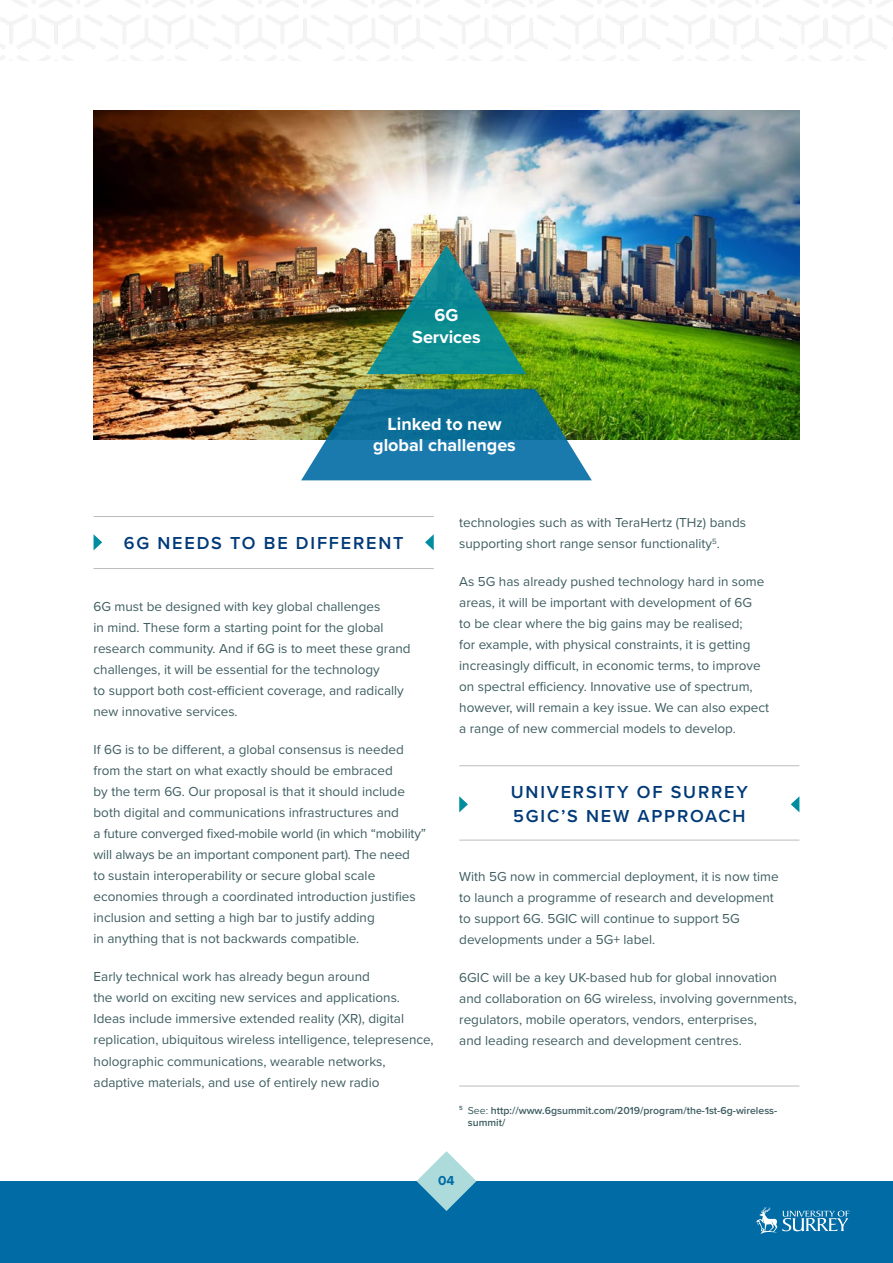
<style>
.page{position:relative;width:893px;height:1263px;background:#fff}
.page>*{position:absolute;margin:0;border:0;box-sizing:border-box;transform-origin:0 0}
.t1{font:600 18px/24px "Proxima Nova";letter-spacing:.1em;color:#003a78}
.t2{font:700 18px/21.6px "Proxima Nova";color:#fff;text-align:center}
.t3{font:13.5px/21px "Proxima Nova";color:#3e5d61}
.t4{font:700 13.5px "Proxima Nova";color:#006ba4}
.t5{font:600 10.5px/12.6px "Proxima Nova";color:#3e5d61}
.s1{font-weight:400}
</style>
<div class="page">
<img style="left:94px;top:111px;width:705px;height:328px">
<img style="left:367px;top:245px;width:159px;height:129px">
<svg style="left:301px;top:389px;width:291px;height:91px;background:#2a7c92"></svg>
<div style="left:0;top:1181px;width:893px;height:82px;background:#006ba4"></div>
<svg style="left:417px;top:1151px;width:59px;height:60px"></svg>
<svg style="left:756px;top:1207px;width:93px;height:27px"></svg>
<hr style="left:459px;top:765px;width:340px;height:1px;background:#bcbcbc">
<hr style="left:459px;top:840px;width:340px;height:1px;background:#bcbcbc">
<svg style="left:459px;top:796px;width:9px;height:16px"></svg>
<hr style="left:94px;top:516px;width:340px;height:1px;background:#bcbcbc">
<hr style="left:94px;top:568px;width:340px;height:1px;background:#bcbcbc">
<svg style="left:94px;top:534px;width:8px;height:16px"></svg>
<svg style="left:425px;top:534px;width:9px;height:16px"></svg>
<svg style="left:791px;top:796px;width:8px;height:16px"></svg>
<hr style="left:459px;top:1086px;width:340px;height:1px;background:#bcbcbc">
<h1 class="t2" style="left:412px;top:304px;width:70px">6G<br>Services</h1>
<h1 class="t2" style="left:373px;top:413px;width:144px">Linked to new global challenges</h1>
<h1 class="t1" style="left:124px;top:530px;width:281px">6G NEEDS TO BE DIFFERENT</h1>
<p class="t3" style="left:94px;top:596px;width:319px">6G must be designed with key global challenges<br>in mind. These form a starting point for the global research community. And if 6G is to meet these grand challenges, it will be essential for the technology<br>to support both cost-efficient coverage, and radically new innovative services.</p>
<p class="t3" style="left:94px;top:739px;width:334px">If 6G is to be different, a global consensus is needed from the start on what exactly should be embraced<br>by the term 6G. Our proposal is that it should include both digital and communications infrastructures and<br>a future converged fixed-mobile world (in which “mobility” will always be an important component part). The need<br>to sustain interoperability or secure global scale economies through a coordinated introduction justifies inclusion and setting a high bar to justify adding<br>in anything that is not backwards compatible.</p>
<p class="t3" style="left:94px;top:966px;width:342px">Early technical work has already begun around<br>the world on exciting new services and applications.<br>Ideas include immersive extended reality (XR), digital replication, ubiquitous wireless intelligence, telepresence, holographic communications, wearable networks, adaptive materials, and use of entirely new radio</p>
<p class="t3" style="left:459px;top:511px;width:288px">technologies such as with TeraHertz (THz) bands supporting short range sensor functionality<sup>5</sup>.</p>
<p class="t3" style="left:459px;top:570px;width:311px">As 5G has already pushed technology hard in some areas, it will be important with development of 6G<br>to be clear where the big gains may be realised;<br>for example, with physical constraints, it is getting increasingly difficult, in economic terms, to improve on spectral efficiency. Innovative use of spectrum, however, will remain a key issue. We can also expect a range of new commercial models to develop.</p>
<h1 class="t1" style="left:511px;top:779px;width:239px">UNIVERSITY OF SURREY<br>5GIC’S NEW APPROACH</h1>
<p class="t3" style="left:459px;top:865px;width:321px">With 5G now in commercial deployment, it is now time to launch a programme of research and development to support 6G. 5GIC will continue to support 5G developments under a 5G+ label.</p>
<p class="t3" style="left:459px;top:966px;width:339px">6GIC will be a key UK-based hub for global innovation and collaboration on 6G wireless, involving governments, regulators, mobile operators, vendors, enterprises,<br>and leading research and development centres.</p>
<p class="t5" style="left:468px;top:1104px;width:311px;text-indent:-9px"><sup>5</sup> <span class="s1">See:</span> http://www.6gsummit.com/2019/program/the-1st-6g-wireless&shy;summit/</p>
<p class="t4" style="left:438px;top:1171px;width:18px">04</p>
</div>
